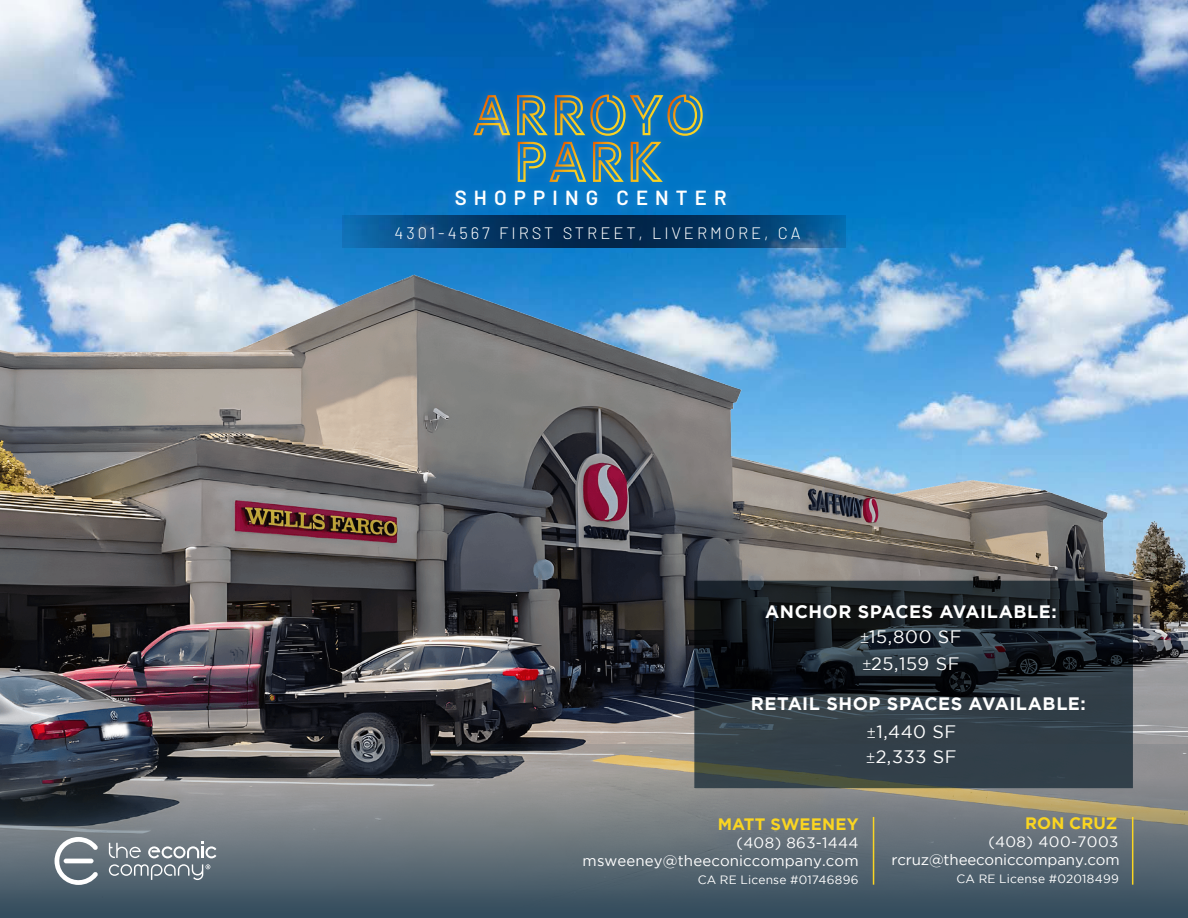
<style>
.page{position:relative;width:1188px;height:918px;background:#fff}
.page>*{position:absolute;margin:0;border:0;box-sizing:border-box;transform-origin:0 0}
.t1{font:600 20.4px "Barlow";letter-spacing:.35em;color:#fff}
.t2{font:700 18px/24.8px "Gotham";letter-spacing:.025em;color:#fff;text-align:center}
.t3{font:18px "Gotham";letter-spacing:.03em;color:#fff}
.t4{font:300 16.5px "Barlow";letter-spacing:.18em;color:#fff}
.t5{font:700 16.5px "Gotham";letter-spacing:.005em;color:#fad521}
.t6{font:15px/18px "Gotham";letter-spacing:.01em;color:#fff;text-align:right}
.t7{font:15px/18px "Gotham";letter-spacing:-.01em;color:#fff;text-align:right}
.t8{font:12px "Gotham";letter-spacing:.015em;color:#fff}
.s1{font-family:"Barlow";font-weight:300}
.s2{font-weight:400}
</style>
<div class="page">
<img style="left:0;top:0;width:1188px;height:105px">
<img style="left:0;top:105px;width:1188px;height:639px">
<svg style="left:696px;top:579px;width:435px;height:165px;background:#212a30"></svg>
<svg style="left:0;top:744px;width:1188px;height:174px;background:#5d686e"></svg>
<svg style="left:447px;top:85px;width:288px;height:130px;background:#0773c1"></svg>
<svg style="left:473px;top:95px;width:37px;height:40px"></svg>
<svg style="left:517px;top:95px;width:31px;height:40px"></svg>
<svg style="left:555px;top:95px;width:148px;height:41px;background:#488392"></svg>
<svg style="left:518px;top:142px;width:68px;height:40px;background:#4b8594"></svg>
<svg style="left:593px;top:142px;width:31px;height:40px"></svg>
<svg style="left:631px;top:142px;width:32px;height:40px"></svg>
<svg style="left:342px;top:216px;width:504px;height:32px;background:#073e6e"></svg>
<svg style="left:55px;top:837px;width:43px;height:48px"></svg>
<svg style="left:109px;top:843px;width:32px;height:15px"></svg>
<svg style="left:148px;top:842px;width:68px;height:16px"></svg>
<svg style="left:109px;top:864px;width:101px;height:16px;background:#7b8790"></svg>
<hr style="left:873px;top:817px;width:1px;height:68px;background:#fad521">
<hr style="left:1132px;top:817px;width:1px;height:68px;background:#fad521">
<img style="left:48px;top:669px;width:135px;height:123px">
<p class="t1" style="left:455px;top:185px;width:273px">SHOPPING CENTER</p>
<p class="t4" style="left:395px;top:223px;width:408px">4301-4567 FIRST STREET, LIVERMORE, CA</p>
<p class="t2" style="left:765px;top:599px;width:293px">ANCHOR SPACES AVAILABLE: <span class="s1">±</span><span class="s2">15,800 SF</span></p>
<p class="t3" style="left:863px;top:654px;width:99px"><span class="s1">±</span>25,159 SF</p>
<p class="t2" style="left:751px;top:691px;width:337px">RETAIL SHOP SPACES AVAILABLE:</p>
<p class="t3" style="left:867px;top:722px;width:91px"><span class="s1">±</span>1,440 SF</p>
<p class="t3" style="left:866px;top:747px;width:92px"><span class="s1">±</span>2,333 SF</p>
<p class="t5" style="left:718px;top:815px;width:143px">MATT SWEENEY</p>
<p class="t6" style="left:583px;top:834px;width:277px">(408) 863-1444 msweeney@theeconiccompany.com</p>
<p class="t8" style="left:698px;top:873px;width:163px">CA RE License #01746896</p>
<p class="t5" style="left:1025px;top:814px;width:94px">RON CRUZ</p>
<p class="t7" style="left:891px;top:832px;width:230px">(408) 400-7003 rcruz@theeconiccompany.com</p>
<p class="t8" style="left:956px;top:872px;width:164px">CA RE License #02018499</p>
</div>
